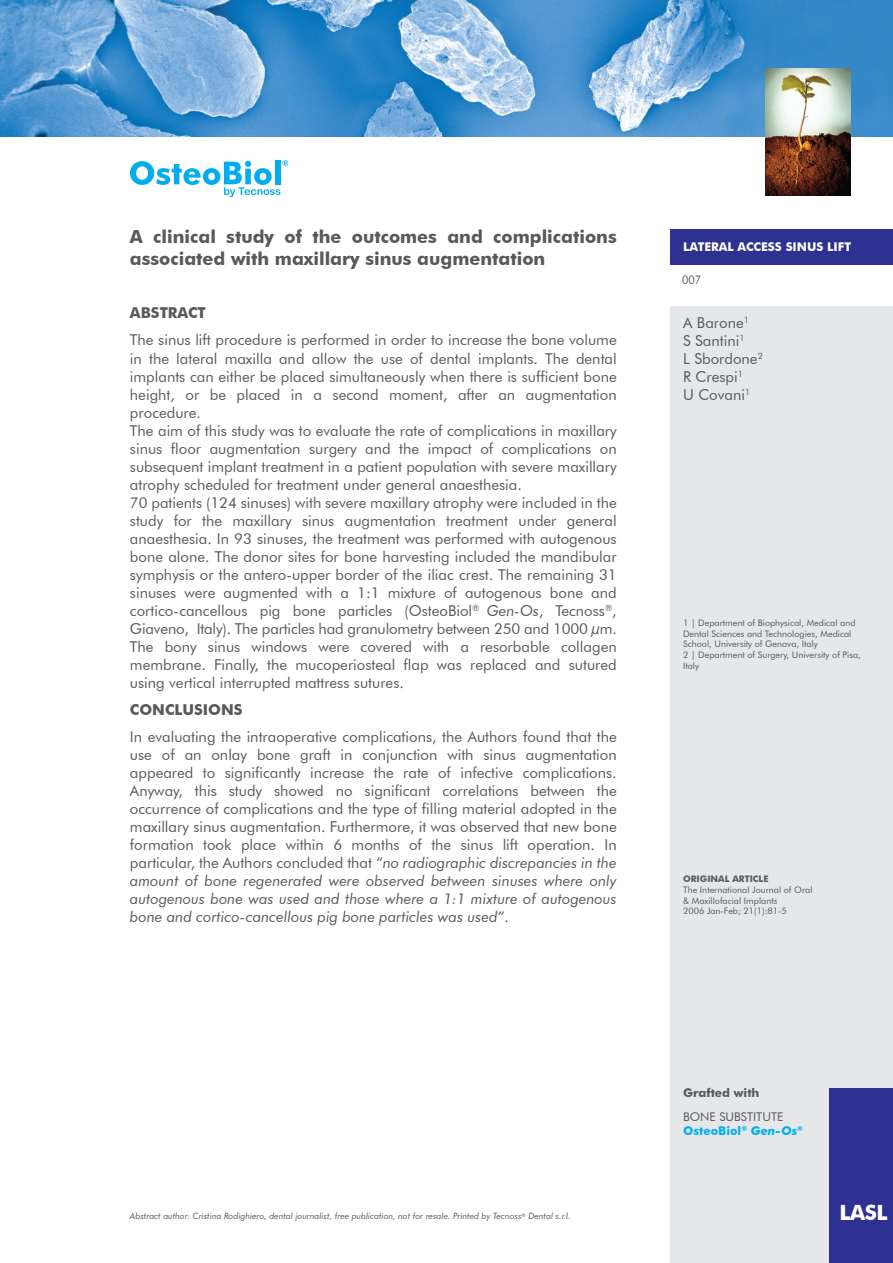
<style>
.page{position:relative;width:893px;height:1263px;background:#fff}
.page>*{position:absolute;margin:0;border:0;box-sizing:border-box;transform-origin:0 0}
.t1{font:700 21px "Futura BT";color:#fff}
.t2{font:700 18px/21.6px "Futura BT";color:#58595b}
.t3{font:15px/18px "Futura BT";color:#58595b}
.t4{font:700 15px "Futura BT";color:#58595b}
.t5{font:12px/14.4px "Futura BT";color:#58595b}
.t6{font:700 12px "Futura BT";color:#fff}
.t7{font:700 12px "Futura BT";color:#58595b}
.t8{font:12px "Futura BT";color:#58595b;scale:.91 1}
.t9{font:9px/10.8px "Futura BT";color:#58595b}
.t10{font:700 9px "Futura BT";color:#58595b}
.t11{font:italic 8.7px "Futura BT";color:#58595b}
.s1{font-style:italic}
.s2{font-weight:700;color:#00aeef}
.s3{font-weight:700;font-style:italic;color:#00aeef}
</style>
<div class="page">
<div style="left:671px;top:230px;width:222px;height:35px;background:#2e3092"></div>
<img style="left:0;top:0;width:893px;height:136px">
<img style="left:765px;top:68px;width:85px;height:128px">
<div style="left:670px;top:306px;width:223px;height:957px;background:#e6e7e8"></div>
<div style="left:829px;top:1088px;width:64px;height:175px;background:#2e3092"></div>
<svg style="left:130px;top:160px;width:158px;height:37px"></svg>
<p class="t2" style="left:130px;top:226px;width:488px">A clinical study of the outcomes and complications associated with maxillary sinus augmentation</p>
<p class="t4" style="left:130px;top:304px;width:77px">ABSTRACT</p>
<p class="t3" style="left:130px;top:331px;width:488px">The sinus lift procedure is performed in order to increase the bone volume in the lateral maxilla and allow the use of dental implants. The dental implants can either be placed simultaneously when there is sufficient bone height, or be placed in a second moment, after an augmentation procedure.<br>The aim of this study was to evaluate the rate of complications in maxillary sinus floor augmentation surgery and the impact of complications on subsequent implant treatment in a patient population with severe maxillary atrophy scheduled for treatment under general anaesthesia.<br>70 patients (124 sinuses) with severe maxillary atrophy were included in the study for the maxillary sinus augmentation treatment under general anaesthesia. In 93 sinuses, the treatment was performed with autogenous bone alone. The donor sites for bone harvesting included the mandibular symphysis or the antero-upper border of the iliac crest. The remaining 31 sinuses were augmented with a 1:1 mixture of autogenous bone and cortico-cancellous pig bone particles (OsteoBiol<sup>®</sup> <span class="s1">Gen-Os</span>, Tecnoss<sup>®</sup>, Giaveno, Italy). The particles had granulometry between 250 and 1000 µm.<br>The bony sinus windows were covered with a resorbable collagen membrane. Finally, the mucoperiosteal flap was replaced and sutured using vertical interrupted mattress sutures.</p>
<p class="t4" style="left:130px;top:700px;width:114px">CONCLUSIONS</p>
<p class="t3" style="left:130px;top:727px;width:488px;text-align:justify">In evaluating the intraoperative complications, the Authors found that the use of an onlay bone graft in conjunction with sinus augmentation appeared to significantly increase the rate of infective complications.<br>Anyway, this study showed no significant correlations between the occurrence of complications and the type of filling material adopted in the maxillary sinus augmentation. Furthermore, it was observed that new bone formation took place within 6 months of the sinus lift operation. In particular, the Authors concluded that <span class="s1">“no radiographic discrepancies in the amount of bone regenerated were observed between sinuses where only autogenous bone was used and those where a 1:1 mixture of autogenous bone and cortico-cancellous pig bone particles was used”</span>.</p>
<p class="t6" style="left:683px;top:240px;width:169px">LATERAL ACCESS SINUS LIFT</p>
<p class="t8" style="left:682px;top:273px;width:23px">007</p>
<p class="t3" style="left:683px;top:313px;width:81px">A Barone<sup>1<br></sup>S Santini<sup>1<br></sup>L Sbordone<sup>2<br></sup>R Crespi<sup>1<br></sup>U Covani<sup>1</sup></p>
<p class="t9" style="left:683px;top:617px;width:179px">1 | Department of Biophysical, Medical and Dental Sciences and Technologies, Medical School, University of Genova, Italy<br>2 | Department of Surgery, University of Pisa, Italy</p>
<p class="t10" style="left:683px;top:873px;width:87px">ORIGINAL ARTICLE</p>
<p class="t9" style="left:683px;top:884px;width:131px">The International Journal of Oral &amp; Maxillofacial Implants<br>2006 Jan-Feb; 21(1):81-5</p>
<p class="t7" style="left:683px;top:1086px;width:78px">Grafted with</p>
<p class="t5" style="left:683px;top:1109px;width:121px">BONE SUBSTITUTE<br><span class="s2">OsteoBiol</span><sup>®</sup> <span class="s3">Gen-Os</span><sup>®</sup></p>
<p class="t11" style="left:130px;top:1211px;width:442px">Abstract author: Cristina Rodighiero, dental journalist, free publication, not for resale. Printed by Tecnoss<sup>®</sup> Dental s.r.l.</p>
<h1 class="t1" style="left:839px;top:1200px;width:50px">LASL</h1>
</div>
